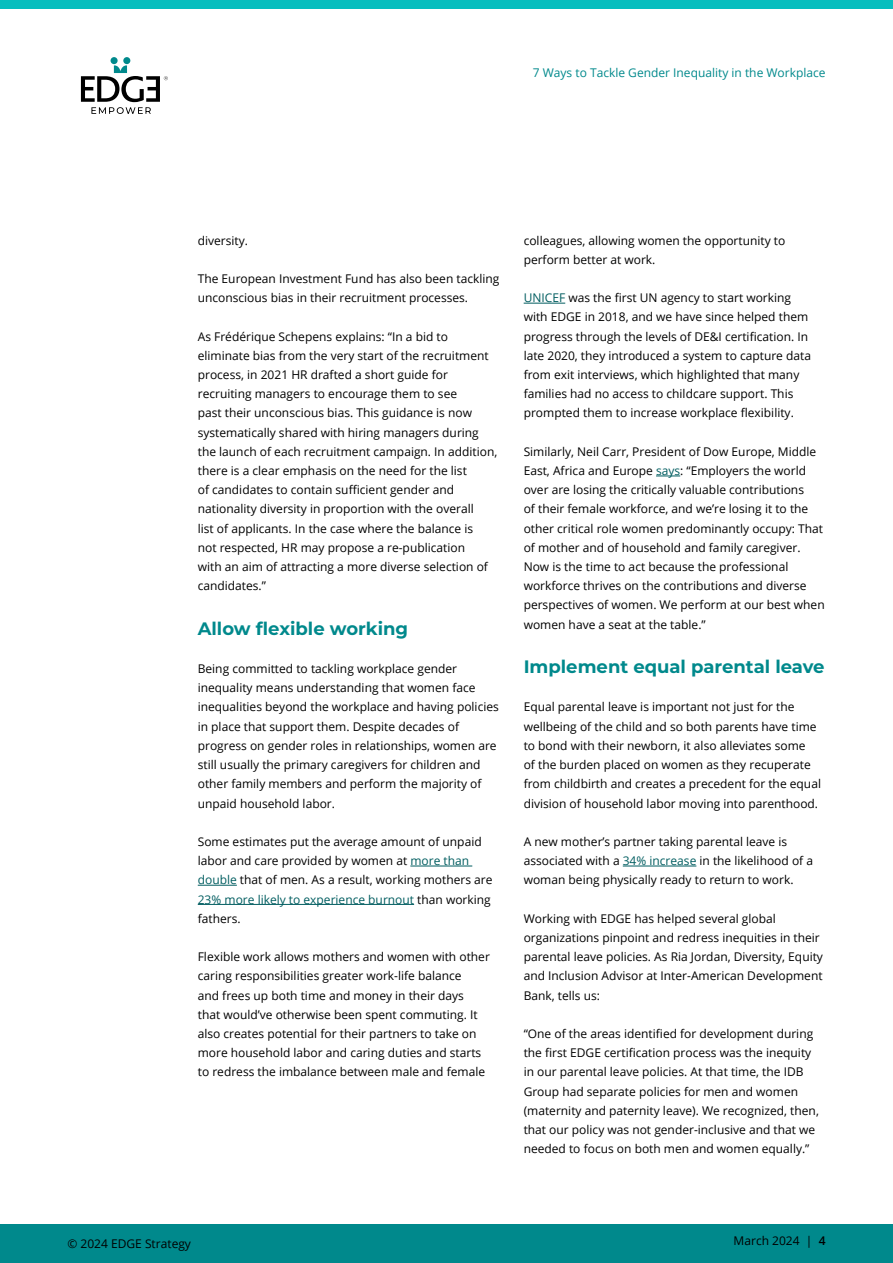
<style>
.page{position:relative;width:893px;height:1263px;background:#fff}
.page>*{position:absolute;margin:0;border:0;box-sizing:border-box;transform-origin:0 0}
.t1{font:700 18px "Montserrat";color:#00898c}
.t2{font:12px/19.2px "Open Sans";color:#000}
.t3{font:12px "Open Sans";color:#00898c}
.s1{color:#005d60}
.s2{font-weight:600}
</style>
<div class="page">
<svg style="left:81px;top:57px;width:87px;height:57px"></svg>
<hr style="left:410px;top:866px;width:62px;height:1px;background:#005d60">
<hr style="left:198px;top:885px;width:39px;height:1px;background:#005d60">
<hr style="left:198px;top:904px;width:216px;height:1px;background:#005d60">
<hr style="left:524px;top:303px;width:41px;height:1px;background:#005d60">
<svg style="left:656px;top:476px;width:24px;height:1px"></svg>
<hr style="left:623px;top:866px;width:73px;height:1px;background:#005d60">
<div style="left:0;top:0;width:893px;height:9px;background:#07bebe"></div>
<div style="left:0;top:1225px;width:893px;height:38px;background:#00898c"></div>
<p class="t3" style="left:533px;top:64px;width:294px">7 Ways to Tackle Gender Inequality in the Workplace</p>
<p class="t2" style="left:198px;top:230px;width:52px">diversity.</p>
<p class="t2" style="left:198px;top:269px;width:303px">The European Investment Fund has also been tackling unconscious bias in their recruitment processes.</p>
<p class="t2" style="left:198px;top:326px;width:301px">As Frédérique Schepens explains: “In a bid to eliminate bias from the very start of the recruitment process, in 2021 HR drafted a short guide for recruiting managers to encourage them to see<br>past their unconscious bias. This guidance is now systematically shared with hiring managers during the launch of each recruitment campaign. In addition, there is a clear emphasis on the need for the list<br>of candidates to contain sufficient gender and nationality diversity in proportion with the overall<br>list of applicants. In the case where the balance is<br>not respected, HR may propose a re-publication<br>with an aim of attracting a more diverse selection of candidates.”</p>
<h1 class="t1" style="left:198px;top:615px;width:212px">Allow flexible working</h1>
<p class="t2" style="left:198px;top:659px;width:303px">Being committed to tackling workplace gender inequality means understanding that women face inequalities beyond the workplace and having policies in place that support them. Despite decades of progress on gender roles in relationships, women are still usually the primary caregivers for children and other family members and perform the majority of unpaid household labor.</p>
<p class="t2" style="left:198px;top:832px;width:296px">Some estimates put the average amount of unpaid labor and care provided by women at <span class="s1">more than double</span> that of men. As a result, working mothers are <span class="s1">23% more likely to experience burnout</span> than working fathers.</p>
<p class="t2" style="left:198px;top:947px;width:294px">Flexible work allows mothers and women with other caring responsibilities greater work-life balance<br>and frees up both time and money in their days<br>that would’ve otherwise been spent commuting. It also creates potential for their partners to take on more household labor and caring duties and starts to redress the imbalance between male and female</p>
<p class="t2" style="left:524px;top:230px;width:263px">colleagues, allowing women the opportunity to perform better at work.</p>
<p class="t2" style="left:524px;top:288px;width:289px"><span class="s1">UNICEF</span> was the first UN agency to start working with EDGE in 2018, and we have since helped them progress through the levels of DE&amp;I certification. In late 2020, they introduced a system to capture data from exit interviews, which highlighted that many families had no access to childcare support. This prompted them to increase workplace flexibility.</p>
<p class="t2" style="left:524px;top:442px;width:303px">Similarly, Neil Carr, President of Dow Europe, Middle East, Africa and Europe <span class="s1">says</span>: “Employers the world over are losing the critically valuable contributions<br>of their female workforce, and we’re losing it to the other critical role women predominantly occupy: That of mother and of household and family caregiver.<br>Now is the time to act because the professional workforce thrives on the contributions and diverse perspectives of women. We perform at our best when women have a seat at the table.”</p>
<h1 class="t1" style="left:524px;top:654px;width:302px">Implement equal parental leave</h1>
<p class="t2" style="left:524px;top:697px;width:299px">Equal parental leave is important not just for the wellbeing of the child and so both parents have time to bond with their newborn, it also alleviates some<br>of the burden placed on women as they recuperate from childbirth and creates a precedent for the equal division of household labor moving into parenthood.</p>
<p class="t2" style="left:524px;top:832px;width:291px">A new mother’s partner taking parental leave is associated with a <span class="s1">34% increase</span> in the likelihood of a woman being physically ready to return to work.</p>
<p class="t2" style="left:524px;top:908px;width:301px">Working with EDGE has helped several global organizations pinpoint and redress inequities in their parental leave policies. As Ria Jordan, Diversity, Equity and Inclusion Advisor at Inter-American Development Bank, tells us:</p>
<p class="t2" style="left:524px;top:1024px;width:297px">“One of the areas identified for development during the first EDGE certification process was the inequity in our parental leave policies. At that time, the IDB Group had separate policies for men and women (maternity and paternity leave). We recognized, then, that our policy was not gender-inclusive and that we needed to focus on both men and women equally.”</p>
<p class="t2" style="left:67px;top:1234px;width:125px">© 2024 EDGE Strategy</p>
<p class="t2" style="left:734px;top:1231px;width:93px">March 2024 | <span class="s2">4</span></p>
</div>
